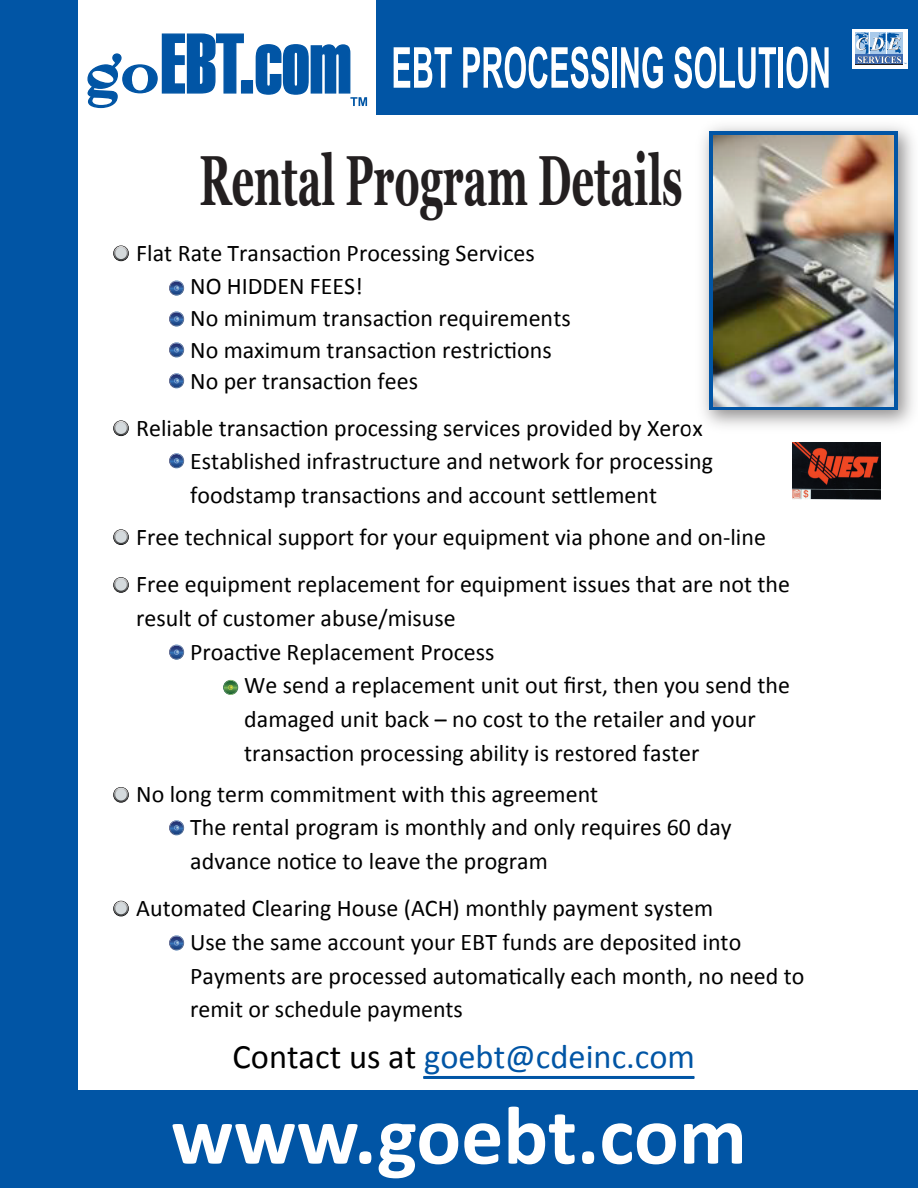
<style>
.page{position:relative;width:918px;height:1188px;background:#fff}
.page>*{position:absolute;margin:0;border:0;box-sizing:border-box;transform-origin:0 0}
.t1{font:700 83.7px "Calibri";color:#fff}
.t2{font:700 70.95px "Georgia";color:#231f20;scale:.56 1}
.t3{font:34.35px "Calibri";color:#0155a5}
.t4{font:24px/33.8px "Calibri";color:#000}
.s1{color:#000}
</style>
<div class="page">
<div style="left:0;top:1090px;width:918px;height:98px;background:#0155a5"></div>
<div style="left:0;top:0;width:918px;height:114px;background:#0155a5"></div>
<div style="left:852px;top:29px;width:55px;height:40px;background:#fff"></div>
<div style="left:78px;top:0;width:298px;height:117px;background:#fff"></div>
<svg style="left:394px;top:47px;width:58px;height:41px"></svg>
<svg style="left:463px;top:47px;width:146px;height:41px"></svg>
<div style="left:612px;top:47px;width:5px;height:41px;background:#fff"></div>
<svg style="left:621px;top:47px;width:42px;height:41px"></svg>
<svg style="left:674px;top:47px;width:102px;height:41px"></svg>
<hr style="left:779px;top:47px;width:4px;height:41px;background:#fff">
<svg style="left:787px;top:47px;width:42px;height:41px"></svg>
<div style="left:856px;top:55px;width:47px;height:10px;background:#231f20"></div>
<svg style="left:855px;top:33px;width:51px;height:31px;background:#89a9cf"></svg>
<div style="left:0;top:0;width:78px;height:1188px;background:#0155a5"></div>
<img style="left:690px;top:114px;width:228px;height:312px">
<svg style="left:709px;top:132px;width:189px;height:278px;background:#1e62a3"></svg>
<img style="left:713px;top:136px;width:180px;height:270px">
<img style="left:793px;top:443px;width:87px;height:57px">
<div style="left:113px;top:246px;width:16px;height:15px;border:1px solid #000;border-radius:50%"></div>
<svg style="left:114px;top:246px;width:14px;height:15px"></svg>
<div style="left:115px;top:248px;width:12px;height:11px;background:#d4d9db;border-radius:50%"></div>
<div style="left:113px;top:421px;width:16px;height:15px;border:1px solid #000;border-radius:50%"></div>
<svg style="left:114px;top:421px;width:14px;height:15px"></svg>
<div style="left:115px;top:423px;width:12px;height:11px;background:#d4dadd;border-radius:50%"></div>
<div style="left:113px;top:529px;width:16px;height:16px;border:1px solid #000;border-radius:50%"></div>
<svg style="left:114px;top:530px;width:14px;height:15px"></svg>
<div style="left:115px;top:531px;width:12px;height:12px;background:#d4dadd;border-radius:50%"></div>
<div style="left:113px;top:577px;width:16px;height:16px;border:1px solid #000;border-radius:50%"></div>
<svg style="left:114px;top:578px;width:14px;height:14px"></svg>
<div style="left:115px;top:579px;width:12px;height:12px;background:#d4dadd;border-radius:50%"></div>
<div style="left:113px;top:787px;width:16px;height:16px;border:1px solid #000;border-radius:50%"></div>
<svg style="left:114px;top:787px;width:14px;height:15px"></svg>
<div style="left:115px;top:789px;width:12px;height:12px;background:#d4dadd;border-radius:50%"></div>
<div style="left:113px;top:901px;width:16px;height:15px;border:1px solid #000;border-radius:50%"></div>
<svg style="left:114px;top:901px;width:14px;height:15px"></svg>
<div style="left:115px;top:903px;width:12px;height:11px;background:#d4dadd;border-radius:50%"></div>
<svg style="left:169px;top:281px;width:15px;height:15px"></svg>
<svg style="left:169px;top:311px;width:15px;height:16px"></svg>
<svg style="left:169px;top:342px;width:15px;height:15px"></svg>
<svg style="left:169px;top:373px;width:15px;height:15px"></svg>
<svg style="left:169px;top:935px;width:15px;height:15px"></svg>
<svg style="left:169px;top:453px;width:15px;height:15px"></svg>
<svg style="left:169px;top:645px;width:15px;height:15px"></svg>
<svg style="left:169px;top:820px;width:15px;height:15px"></svg>
<svg style="left:223px;top:680px;width:15px;height:15px"></svg>
<svg style="left:87px;top:33px;width:280px;height:75px"></svg>
<hr style="left:423px;top:1076px;width:271px;height:3px;background:#0155a5">
<h2 class="t2" style="left:200px;top:135px;width:864px">Rental Program Details</h2>
<p class="t4" style="left:136px;top:235px;width:400px">Flat Rate Transaction Processing Services</p>
<p class="t4" style="left:190px;top:269px;width:174px">NO HIDDEN FEES!</p>
<p class="t4" style="left:190px;top:301px;width:382px;line-height:31.7px">No minimum transaction requirements<br>No maximum transaction restrictions</p>
<p class="t4" style="left:190px;top:363px;width:229px">No per transaction fees</p>
<p class="t4" style="left:136px;top:410px;width:568px">Reliable transaction processing services provided by Xerox</p>
<p class="t4" style="left:190px;top:443px;width:524px">Established infrastructure and network for processing foodstamp transactions and account settlement</p>
<p class="t4" style="left:136px;top:512px;width:655px;line-height:47.7px">Free technical support for your equipment via phone and on-line<br>Free equipment replacement for equipment issues that are not the</p>
<p class="t4" style="left:136px;top:600px;width:321px">result of customer abuse/misuse</p>
<p class="t4" style="left:190px;top:634px;width:306px">Proactive Replacement Process</p>
<p class="t4" style="left:244px;top:667px;width:547px">We send a replacement unit out first, then you send the</p>
<p class="t4" style="left:244px;top:701px;width:513px">damaged unit back – no cost to the retailer and your</p>
<p class="t4" style="left:244px;top:735px;width:457px">transaction processing ability is restored faster</p>
<p class="t4" style="left:190px;top:776px;width:543px;text-indent:-54px">No long term commitment with this agreement<br>The rental program is monthly and only requires 60 day advance notice to leave the program</p>
<p class="t4" style="left:190px;top:890px;width:616px;text-indent:-54px">Automated Clearing House (ACH) monthly payment system<br>Use the same account your EBT funds are deposited into Payments are processed automatically each month, no need to remit or schedule payments</p>
<h3 class="t3" style="left:233px;top:1035px;width:464px"><span class="s1">Contact us at</span> goebt@cdeinc.com</h3>
<h1 class="t1" style="left:171px;top:1084px;width:577px">www.goebt.com</h1>
</div>
